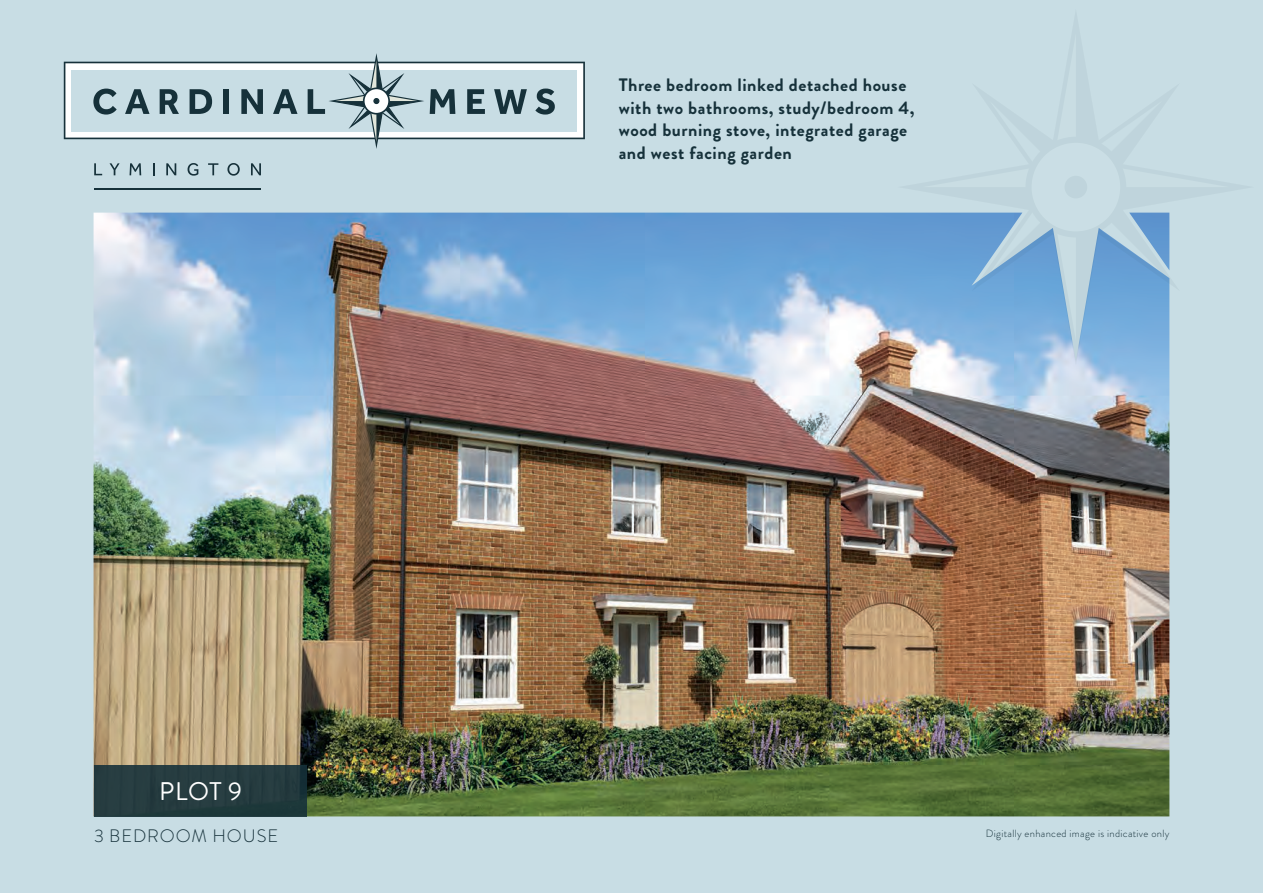
<style>
.page{position:relative;width:1263px;height:893px;background:#c8dde4}
.page>*{position:absolute;margin:0;border:0;box-sizing:border-box;transform-origin:0 0}
.t1{font:25.5px "Brandon Grotesque";color:#fff}
.t2{font:700 18px/22.5px "Brandon Grotesque";letter-spacing:.03em;color:#16313a}
.t3{font:300 18px "Brandon Grotesque";letter-spacing:.05em;color:#16313a}
.t4{font:300 10.5px "Brandon Grotesque";letter-spacing:.03em;color:#16313a}
</style>
<div class="page">
<img style="left:94px;top:213px;width:1075px;height:603px">
<svg style="left:897px;top:212px;width:273px;height:154px"></svg>
<div style="left:94px;top:765px;width:213px;height:51px;background:#263c40"></div>
<svg style="left:64px;top:53px;width:521px;height:96px"></svg>
<svg style="left:94px;top:163px;width:8px;height:12px"></svg>
<svg style="left:110px;top:163px;width:10px;height:12px"></svg>
<svg style="left:130px;top:163px;width:11px;height:12px"></svg>
<svg style="left:153px;top:163px;width:2px;height:12px"></svg>
<svg style="left:166px;top:163px;width:10px;height:12px"></svg>
<svg style="left:188px;top:163px;width:10px;height:13px"></svg>
<svg style="left:208px;top:163px;width:10px;height:12px"></svg>
<svg style="left:227px;top:163px;width:13px;height:13px"></svg>
<svg style="left:251px;top:163px;width:10px;height:12px"></svg>
<hr style="left:94px;top:189px;width:167px;height:1px;background:#16313a">
<p class="t1" style="left:159px;top:773px;width:84px">PLOT 9</p>
<p class="t2" style="left:619px;top:74px;width:297px">Three bedroom linked detached house with two bathrooms, study/bedroom 4, wood burning stove, integrated garage and west facing garden</p>
<p class="t3" style="left:94px;top:823px;width:185px">3 BEDROOM HOUSE</p>
<p class="t4" style="left:986px;top:826px;width:185px">Digitally enhanced image is indicative only</p>
</div>
